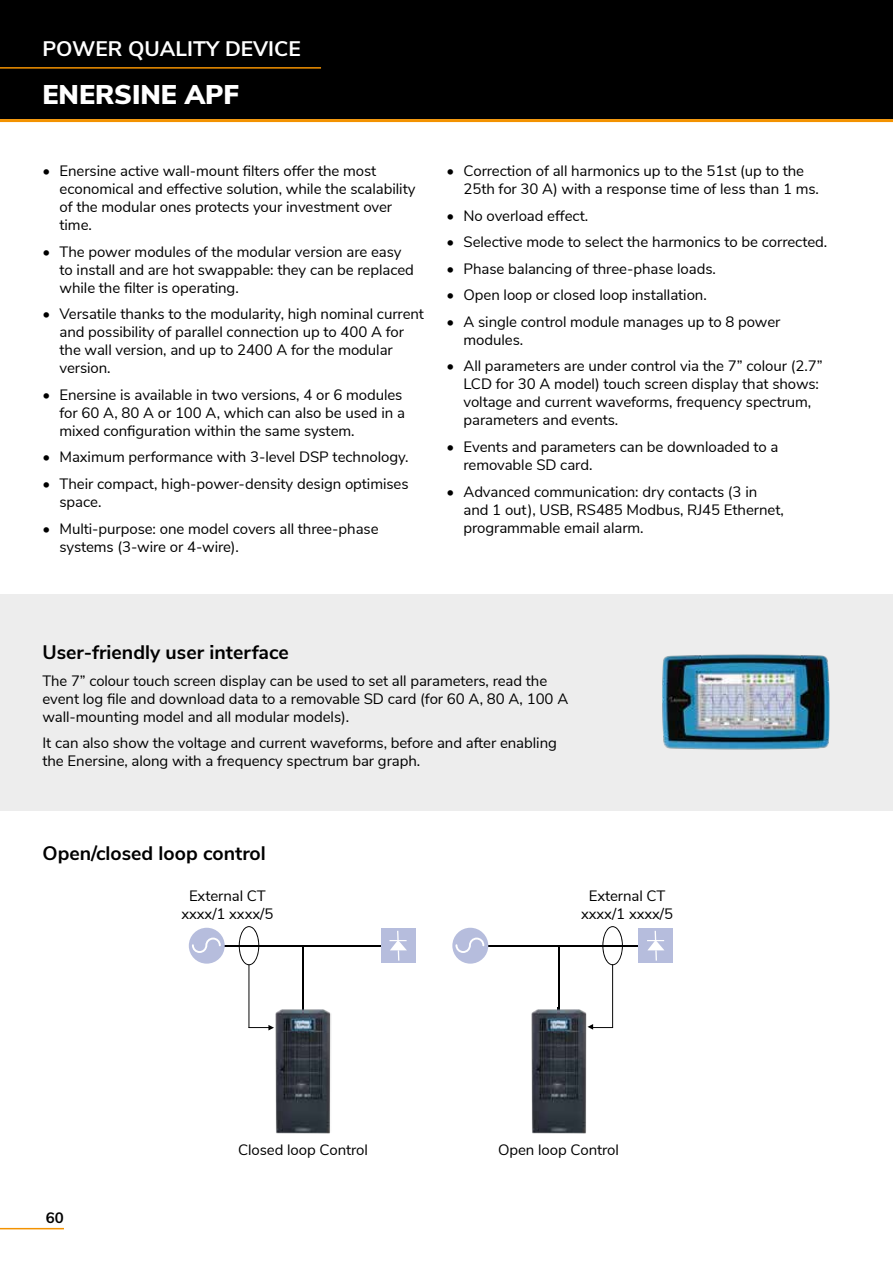
<style>
.page{position:relative;width:893px;height:1263px;background:#fff}
.page>*{position:absolute;margin:0;border:0;box-sizing:border-box;transform-origin:0 0}
.t1{font:900 27px "Nunito Sans";color:#fff}
.t2{font:700 21px "Nunito Sans";color:#fff}
.t3{font:700 19.5px "Nunito Sans";color:#000}
.t4{font:15px/18px "Nunito Sans";letter-spacing:-.005em;color:#000}
.t5{font:700 15px "Nunito Sans";color:#000}
</style>
<div class="page">
<div style="left:0;top:594px;width:893px;height:217px;background:#ededed"></div>
<svg style="left:239px;top:926px;width:20px;height:39px"></svg>
<hr style="left:248px;top:964px;width:1px;height:64px;background:#000">
<hr style="left:222px;top:945px;width:174px;height:2px;background:#000">
<hr style="left:302px;top:946px;width:2px;height:102px;background:#000">
<svg style="left:248px;top:1025px;width:26px;height:5px"></svg>
<div style="left:189px;top:928px;width:36px;height:36px;background:#b6bddd;border-radius:50%"></div>
<svg style="left:192px;top:937px;width:29px;height:16px"></svg>
<img style="left:275px;top:1009px;width:56px;height:125px">
<img style="left:302px;top:1009px;width:2px;height:39px">
<div style="left:381px;top:928px;width:34px;height:35px;background:#b6bddd"></div>
<svg style="left:389px;top:931px;width:18px;height:29px"></svg>
<hr style="left:472px;top:945px;width:173px;height:2px;background:#000">
<hr style="left:558px;top:946px;width:1px;height:102px;background:#000">
<svg style="left:602px;top:926px;width:21px;height:39px"></svg>
<hr style="left:612px;top:964px;width:1px;height:64px;background:#000">
<svg style="left:587px;top:1024px;width:26px;height:6px"></svg>
<div style="left:452px;top:928px;width:36px;height:36px;background:#b6bddd;border-radius:50%"></div>
<svg style="left:455px;top:937px;width:29px;height:16px"></svg>
<img style="left:531px;top:1007px;width:56px;height:127px">
<img style="left:558px;top:1007px;width:1px;height:41px">
<div style="left:639px;top:928px;width:34px;height:35px;background:#b6bddd"></div>
<svg style="left:647px;top:931px;width:17px;height:29px"></svg>
<img style="left:662px;top:654px;width:167px;height:96px">
<div style="left:0;top:0;width:893px;height:119px;background:#000"></div>
<hr style="left:0;top:67px;width:321px;height:2px;background:#f39200">
<hr style="left:0;top:1228px;width:64px;height:1px;background:#f39200">
<hr style="left:0;top:119px;width:893px;height:3px;background:#f39200">
<h2 class="t2" style="left:43px;top:34px;width:260px">POWER QUALITY DEVICE</h2>
<h1 class="t1" style="left:43px;top:75px;width:198px">ENERSINE APF</h1>
<p class="t4" style="left:60px;top:161px;width:357px;text-indent:-17px">• Enersine active wall-mount filters offer the most economical and effective solution, while the scalability of the modular ones protects your investment over time.</p>
<p class="t4" style="left:60px;top:242px;width:356px;text-indent:-17px">• The power modules of the modular version are easy to install and are hot swappable: they can be replaced while the filter is operating.</p>
<p class="t4" style="left:60px;top:304px;width:366px;text-indent:-17px">• Versatile thanks to the modularity, high nominal current and possibility of parallel connection up to 400 A for the wall version, and up to 2400 A for the modular version.</p>
<p class="t4" style="left:60px;top:385px;width:347px;text-indent:-17px">• Enersine is available in two versions, 4 or 6 modules for 60 A, 80 A or 100 A, which can also be used in a mixed configuration within the same system.</p>
<p class="t4" style="left:43px;top:447px;width:368px">• Maximum performance with 3-level DSP technology.</p>
<p class="t4" style="left:60px;top:474px;width:351px;text-indent:-17px">• Their compact, high-power-density design optimises space.</p>
<p class="t4" style="left:60px;top:518px;width:321px;text-indent:-17px">• Multi-purpose: one model covers all three-phase systems (3-wire or 4-wire).</p>
<p class="t4" style="left:463px;top:161px;width:357px;text-indent:-17px">• Correction of all harmonics up to the 51st (up to the<br>25th for 30 A) with a response time of less than 1 ms.</p>
<p class="t4" style="left:446px;top:206px;width:143px">• No overload effect.</p>
<p class="t4" style="left:446px;top:232px;width:382px">• Selective mode to select the harmonics to be corrected.</p>
<p class="t4" style="left:446px;top:259px;width:271px">• Phase balancing of three-phase loads.</p>
<p class="t4" style="left:446px;top:285px;width:262px">• Open loop or closed loop installation.</p>
<p class="t4" style="left:463px;top:312px;width:319px;text-indent:-17px">• A single control module manages up to 8 power modules.</p>
<p class="t4" style="left:463px;top:356px;width:361px;text-indent:-17px">• All parameters are under control via the 7” colour (2.7” LCD for 30 A model) touch screen display that shows: voltage and current waveforms, frequency spectrum, parameters and events.</p>
<p class="t4" style="left:463px;top:437px;width:316px;text-indent:-17px">• Events and parameters can be downloaded to a removable SD card.</p>
<p class="t4" style="left:463px;top:481px;width:322px;text-indent:-17px">• Advanced communication: dry contacts (3 in and 1 out), USB, RS485 Modbus, RJ45 Ethernet, programmable email alarm.</p>
<h3 class="t3" style="left:43px;top:638px;width:248px">User-friendly user interface</h3>
<p class="t4" style="left:43px;top:670px;width:527px">The 7” colour touch screen display can be used to set all parameters, read the event log file and download data to a removable SD card (for 60 A, 80 A, 100 A wall-mounting model and all modular models).</p>
<p class="t4" style="left:43px;top:733px;width:516px">It can also show the voltage and current waveforms, before and after enabling the Enersine, along with a frequency spectrum bar graph.</p>
<h3 class="t3" style="left:43px;top:839px;width:225px">Open/closed loop control</h3>
<p class="t4" style="left:181px;top:886px;width:94px;text-align:center">External CT xxxx/1 xxxx/5</p>
<p class="t4" style="left:581px;top:886px;width:94px;text-align:center">External CT xxxx/1 xxxx/5</p>
<p class="t5" style="left:46px;top:1206px;width:19px">60</p>
<p class="t4" style="left:238px;top:1139px;width:131px">Closed loop Control</p>
<p class="t4" style="left:498px;top:1139px;width:122px">Open loop Control</p>
</div>
